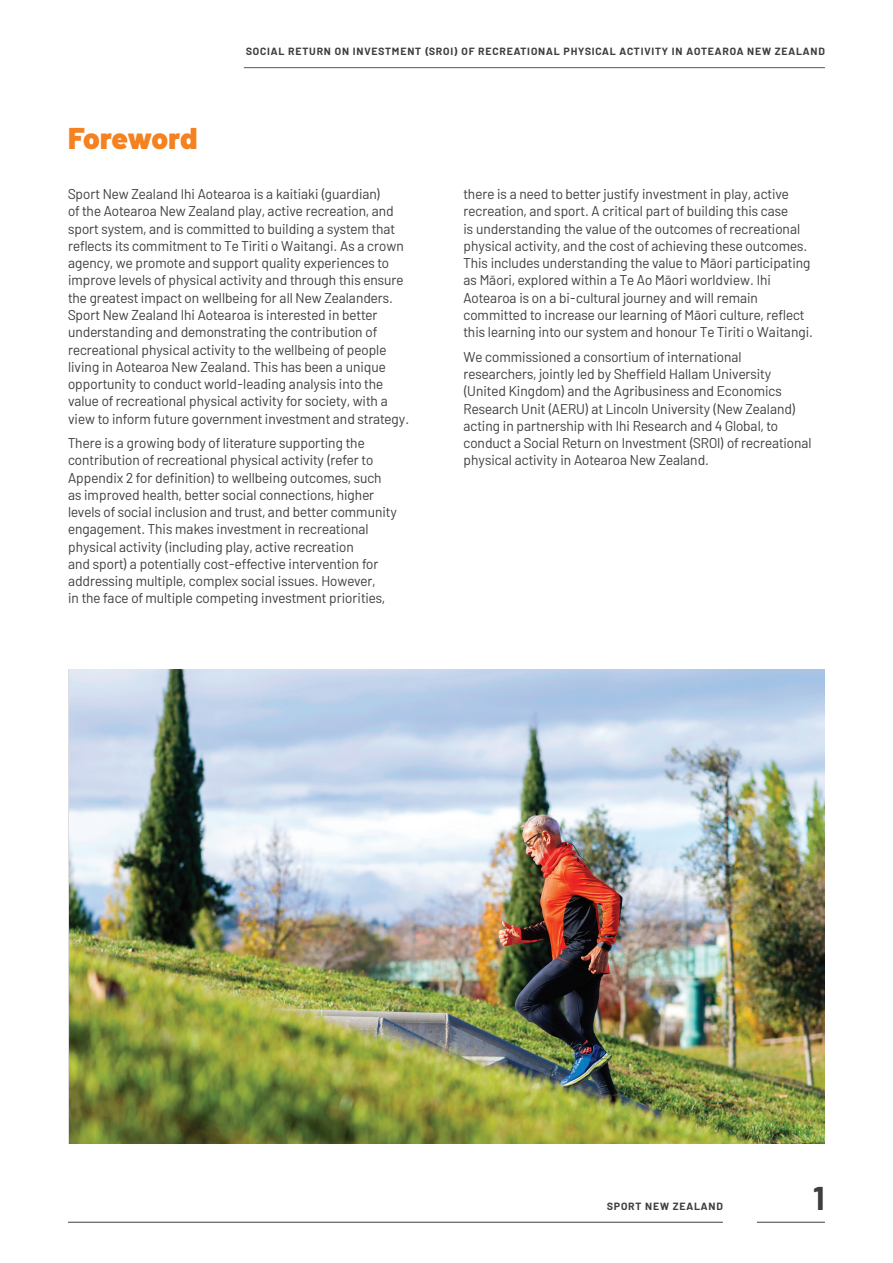
<style>
.page{position:relative;width:893px;height:1263px;background:#fff}
.page>*{position:absolute;margin:0;border:0;box-sizing:border-box;transform-origin:0 0}
.t1{font:700 33px "Barlow";color:#3e3e3f}
.Barlow_Main_Head_Ora{font:900 30px "Barlow";letter-spacing:-.01em;color:#f58220}
.Barlow_Text{font:14.25px/17.2px "Barlow";color:#3e3e3f}
.t2{font:700 10.5px "Barlow";letter-spacing:.08em;color:#3e3e3f}
</style>
<div class="page">
<img style="left:69px;top:670px;width:756px;height:474px">
<hr style="left:68px;top:1222px;width:655px;height:1px;background:#3e3e3f">
<hr style="left:757px;top:1222px;width:68px;height:1px;background:#3e3e3f">
<hr style="left:244px;top:67px;width:581px;height:1px;background:#57585a">
<p class="Barlow_Main_Head_Ora" style="left:68px;top:116px;width:131px">Foreword</p>
<p class="t2" style="left:246px;top:44px;width:580px">SOCIAL RETURN ON INVESTMENT (SROI) OF RECREATIONAL PHYSICAL ACTIVITY IN AOTEAROA NEW ZEALAND</p>
<p class="Barlow_Text" style="left:68px;top:184px;width:343px">Sport New Zealand Ihi Aotearoa is a kaitiaki (guardian)<br>of the Aotearoa New Zealand play, active recreation, and sport system, and is committed to building a system that reflects its commitment to Te Tiriti o Waitangi. As a crown agency, we promote and support quality experiences to improve levels of physical activity and through this ensure the greatest impact on wellbeing for all New Zealanders.<br>Sport New Zealand Ihi Aotearoa is interested in better understanding and demonstrating the contribution of recreational physical activity to the wellbeing of people living in Aotearoa New Zealand. This has been a unique opportunity to conduct world-leading analysis into the value of recreational physical activity for society, with a view to inform future government investment and strategy.</p>
<p class="Barlow_Text" style="left:68px;top:433px;width:330px">There is a growing body of literature supporting the contribution of recreational physical activity (refer to Appendix 2 for definition) to wellbeing outcomes, such as improved health, better social connections, higher levels of social inclusion and trust, and better community engagement. This makes investment in recreational physical activity (including play, active recreation<br>and sport) a potentially cost-effective intervention for addressing multiple, complex social issues. However,<br>in the face of multiple competing investment priorities,</p>
<p class="Barlow_Text" style="left:463px;top:184px;width:351px">there is a need to better justify investment in play, active recreation, and sport. A critical part of building this case<br>is understanding the value of the outcomes of recreational physical activity, and the cost of achieving these outcomes.<br>This includes understanding the value to Māori participating as Māori, explored within a Te Ao Māori worldview. Ihi Aotearoa is on a bi-cultural journey and will remain committed to increase our learning of Māori culture, reflect this learning into our system and honour Te Tiriti o Waitangi.</p>
<p class="Barlow_Text" style="left:463px;top:347px;width:350px">We commissioned a consortium of international researchers, jointly led by Sheffield Hallam University (United Kingdom) and the Agribusiness and Economics Research Unit (AERU) at Lincoln University (New Zealand) acting in partnership with Ihi Research and 4 Global, to conduct a Social Return on Investment (SROI) of recreational physical activity in Aotearoa New Zealand.</p>
<p class="t2" style="left:607px;top:1198px;width:117px">SPORT NEW ZEALAND</p>
<h1 class="t1" style="left:813px;top:1173px;width:13px">1</h1>
</div>
